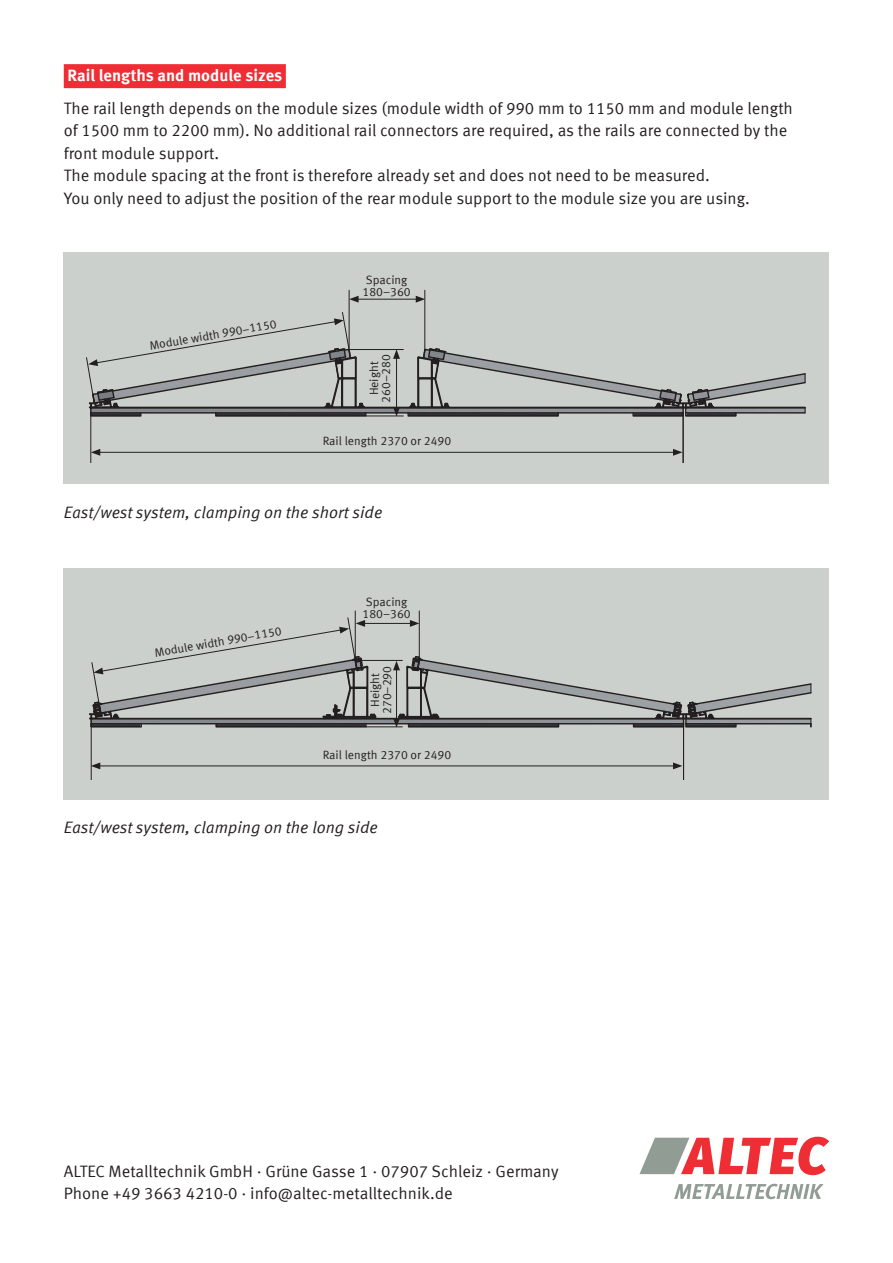
<style>
.page{position:relative;width:893px;height:1263px;background:#fff}
.page>*{position:absolute;margin:0;border:0;box-sizing:border-box;transform-origin:0 0}
.t1{font:16.5px/22.5px "Meta Offc Norm";color:#231f20}
.t2{font:16.5px "Meta Offc Norm Ita";color:#231f20}
.t3{font:700 16.5px "Meta Offc";color:#fff}
.t4{font:12px/12px "Meta Offc Norm";color:#231f20;text-align:center}
</style>
<div class="page">
<div style="left:64px;top:568px;width:765px;height:232px;background:#ccd0cc"></div>
<svg style="left:90px;top:610px;width:595px;height:170px"></svg>
<hr style="left:366px;top:726px;width:36px;height:1px;background:#231f20">
<hr style="left:355px;top:660px;width:47px;height:1px;background:#231f20">
<hr style="left:355px;top:611px;width:1px;height:49px;background:#231f20">
<hr style="left:419px;top:611px;width:1px;height:49px;background:#231f20">
<hr style="left:91px;top:724px;width:1px;height:56px;background:#231f20">
<hr style="left:683px;top:724px;width:1px;height:56px;background:#231f20">
<div style="left:64px;top:253px;width:765px;height:231px;background:#ccd0cc"></div>
<svg style="left:639px;top:1137px;width:190px;height:38px"></svg>
<svg style="left:674px;top:1184px;width:150px;height:15px"></svg>
<div style="left:64px;top:64px;width:222px;height:24px;background:#ee2d34"></div>
<svg style="left:91px;top:289px;width:646px;height:174px"></svg>
<hr style="left:90px;top:413px;width:1px;height:50px;background:#231f20">
<hr style="left:683px;top:413px;width:1px;height:50px;background:#231f20">
<hr style="left:366px;top:416px;width:37px;height:1px;background:#231f20">
<hr style="left:349px;top:290px;width:1px;height:60px;background:#231f20">
<hr style="left:424px;top:290px;width:1px;height:60px;background:#231f20">
<svg style="left:86px;top:312px;width:720px;height:104px"></svg>
<hr style="left:356px;top:299px;width:62px;height:1px;background:#231f20">
<svg style="left:349px;top:296px;width:10px;height:7px"></svg>
<svg style="left:416px;top:296px;width:9px;height:7px"></svg>
<hr style="left:98px;top:452px;width:577px;height:1px;background:#231f20">
<svg style="left:91px;top:449px;width:9px;height:7px"></svg>
<svg style="left:673px;top:449px;width:9px;height:7px"></svg>
<svg style="left:393px;top:655px;width:419px;height:73px"></svg>
<hr style="left:363px;top:623px;width:49px;height:1px;background:#231f20">
<svg style="left:89px;top:617px;width:288px;height:107px"></svg>
<svg style="left:410px;top:620px;width:9px;height:7px"></svg>
<hr style="left:98px;top:765px;width:577px;height:1px;background:#231f20">
<svg style="left:91px;top:762px;width:9px;height:7px"></svg>
<svg style="left:673px;top:762px;width:9px;height:7px"></svg>
<p class="t3" style="left:67px;top:65px;width:216px">Rail lengths and module sizes</p>
<p class="t1" style="left:64px;top:97px;width:731px">The rail length depends on the module sizes (module width of 990 mm to 1150 mm and module length of 1500 mm to 2200 mm). No additional rail connectors are required, as the rails are connected by the front module support.<br>The module spacing at the front is therefore already set and does not need to be measured.<br>You only need to adjust the position of the rear module support to the module size you are using.</p>
<p class="t4" style="left:149px;top:340px;width:130px;rotate:-10deg">Module width 990–1150</p>
<p class="t4" style="left:362px;top:274px;width:50px;text-align:left">Spacing<br>180–360</p>
<p class="t4" style="left:368px;top:403px;width:50px;rotate:-90deg">Height<br>260–280</p>
<p class="t4" style="left:323px;top:435px;width:130px">Rail length 2370 or 2490</p>
<p class="t2" style="left:64px;top:502px;width:320px">East/west system, clamping on the short side</p>
<p class="t4" style="left:154px;top:647px;width:130px;rotate:-10deg">Module width 990–1150</p>
<p class="t4" style="left:362px;top:596px;width:50px;text-align:left">Spacing<br>180–360</p>
<p class="t4" style="left:369px;top:714px;width:50px;rotate:-90deg">Height<br>270–290</p>
<p class="t4" style="left:323px;top:749px;width:130px">Rail length 2370 or 2490</p>
<p class="t2" style="left:64px;top:818px;width:315px">East/west system, clamping on the long side</p>
<p class="t1" style="left:64px;top:1160px;width:496px;text-indent:45px">Metalltechnik GmbH · Grüne Gasse 1 · 07907 Schleiz · Germany<br>Phone +49 3663 4210-0 · info@altec-metalltechnik.de</p>
<p class="t1" style="left:64px;top:1160px;width:19px">ALTEC</p>
</div>
